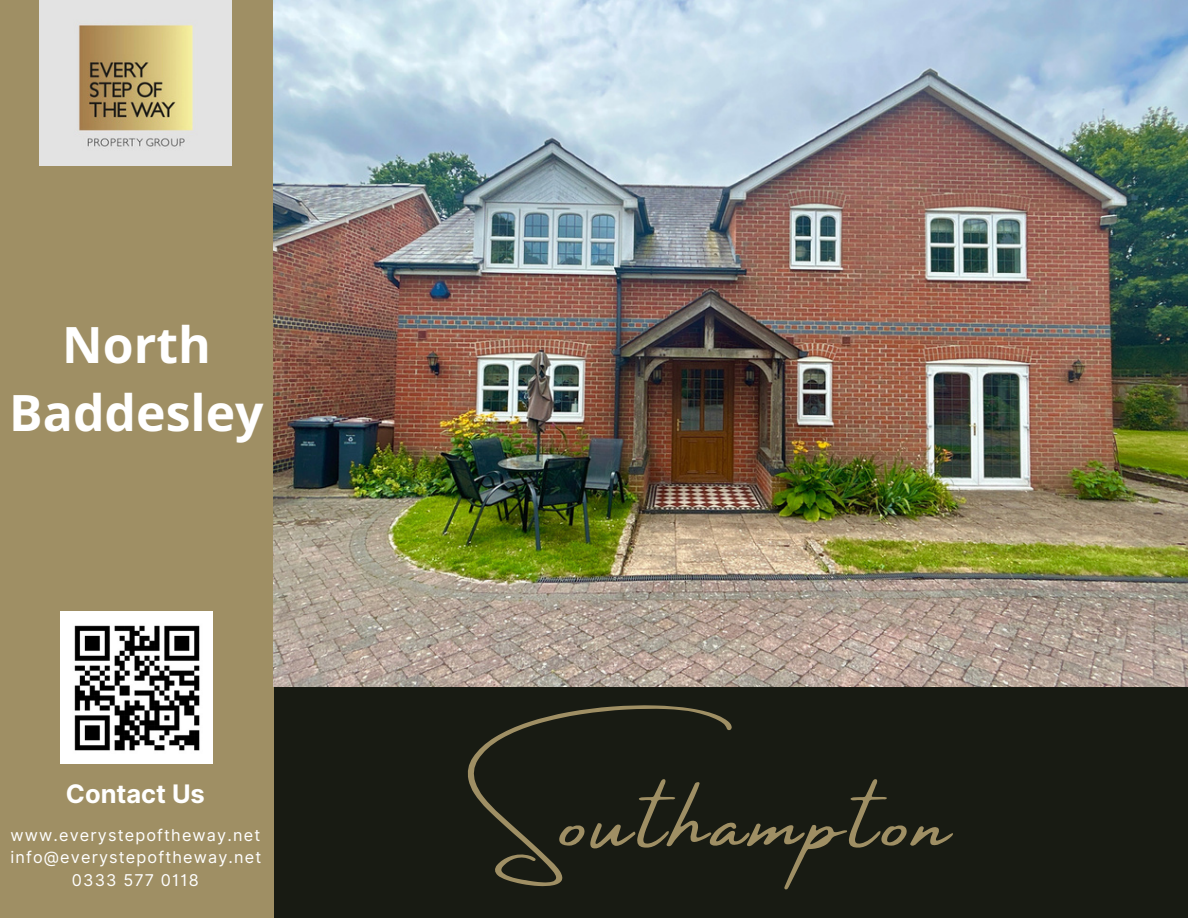
<style>
.page{position:relative;width:1188px;height:918px;background:#181b13}
.page>*{position:absolute;margin:0;border:0;box-sizing:border-box;transform-origin:0 0}
.t1{font:96px "Amsterdam Four";letter-spacing:.07em;color:#9f8f64}
.t2{font:700 49.95px/68.2px "Open Sans";color:#fff;text-align:center}
.t3{font:700 25.5px "Inter";color:#fff}
.t4{font:16.2px/22.5px "Inter";letter-spacing:.07em;color:#fff;text-align:center}
</style>
<div class="page">
<div style="left:0;top:0;width:273px;height:918px;background:#9f8f64"></div>
<img style="left:40px;top:0;width:191px;height:165px">
<img style="left:273px;top:0;width:915px;height:686px">
<img style="left:61px;top:611px;width:152px;height:152px">
<p class="t2" style="left:9px;top:309px;width:256px">North<br>Baddesley</p>
<p class="t3" style="left:66px;top:779px;width:141px">Contact Us</p>
<p class="t4" style="left:10px;top:824px;width:252px">www.everystepoftheway.net info@everystepoftheway.net<br>0333 577 0118</p>
<p class="t1" style="left:486px;top:767px;width:466px">Southampton</p>
</div>
